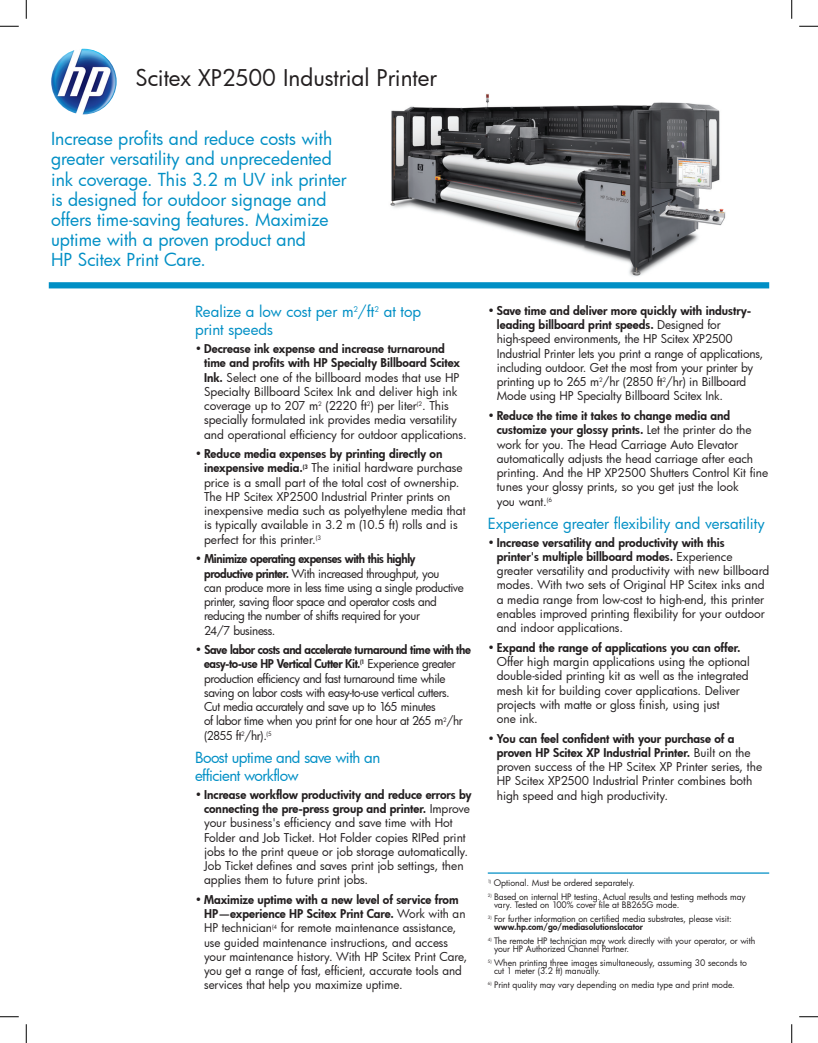
<style>
.page{position:relative;width:818px;height:1043px;background:#fff}
.page>*{position:absolute;margin:0;border:0;box-sizing:border-box;transform-origin:0 0}
.t1{font:22.5px "Futura Bk";letter-spacing:-.005em;color:#231f20}
.t2{font:17.5px/20px "Futura Bk";color:#008fc5}
.t3{font:15px/18px "Futura Bk";letter-spacing:-.01em;color:#008fc5}
.t4{font:15px/18px "Futura Bk";letter-spacing:-.035em;color:#008fc5}
.t5{font:11.88px/14.2px "Futura Bk";letter-spacing:-.005em;color:#231f20}
.t6{font:11.88px/14.2px "Futura Hv";color:#231f20}
.t7{font:11.88px/14.2px "Futura Bk";letter-spacing:-.035em;color:#231f20}
.t8{font:11.88px/14.2px "Futura Bk";letter-spacing:-.03em;color:#231f20}
.t9{font:11.88px/14.2px "Futura Hv";letter-spacing:-.03em;color:#231f20;text-align:center}
.t10{font:8.75px/8.8px "Futura Bk";color:#231f20}
.t11{font:8.75px "Futura Hv";color:#231f20}
.s1{font-family:"Futura Bk"}
.s2{font-family:"Futura Hv"}
.s3{font-family:"HP Futura"}
</style>
<div class="page">
<img style="left:390px;top:93px;width:336px;height:184px">
<img style="left:51px;top:49px;width:66px;height:65px;border-radius:33px">
<hr style="left:488px;top:872px;width:281px;height:1px;background:#008fc5">
<div style="left:49px;top:282px;width:720px;height:6px;background:#008fc5"></div>
<svg style="left:0;top:25px;width:19px;height:2px"></svg>
<svg style="left:799px;top:25px;width:19px;height:2px"></svg>
<svg style="left:0;top:1016px;width:19px;height:1px"></svg>
<svg style="left:799px;top:1016px;width:19px;height:1px"></svg>
<svg style="left:25px;top:0;width:2px;height:19px"></svg>
<svg style="left:25px;top:1024px;width:2px;height:18px"></svg>
<svg style="left:791px;top:0;width:1px;height:19px"></svg>
<svg style="left:791px;top:1024px;width:1px;height:18px"></svg>
<h1 class="t1" style="left:135px;top:62px;width:303px">Scitex XP2500 Industrial Printer</h1>
<p class="t2" style="left:51px;top:129px;width:297px">Increase profits and reduce costs with greater versatility and unprecedented ink coverage. This 3.2 m UV ink printer is designed for outdoor signage and offers time-saving features. Maximize uptime with a proven product and<br>HP Scitex Print Care.</p>
<p class="t3" style="left:195px;top:302px;width:228px">Realize a low cost per m<sup>2</sup>/ft<sup>2</sup> at top print speeds</p>
<p class="t6" style="left:204px;top:341px;width:257px;text-indent:-9px"><span class="s1">•</span> Decrease ink expense and increase turnaround time and profits with HP Specialty Billboard Scitex</p>
<p class="t5" style="left:204px;top:370px;width:264px"><span class="s2">Ink.</span> Select one of the billboard modes that use HP Specialty Billboard Scitex Ink and deliver high ink coverage up to 207 m<sup>2</sup> (2220 ft<sup>2</sup>) per liter<sup>(2</sup>. This specially formulated ink provides media versatility and operational efficiency for outdoor applications.</p>
<p class="t6" style="left:195px;top:446px;width:249px"><span class="s1">•</span> Reduce media expenses by printing directly on</p>
<p class="t5" style="left:204px;top:460px;width:263px"><span class="s2">inexpensive media.</span><sup>(3</sup> The initial hardware purchase price is a small part of the total cost of ownership.<br>The HP Scitex XP2500 Industrial Printer prints on inexpensive media such as polyethylene media that is typically available in 3.2 m (10.5 ft) rolls and is perfect for this printer.<sup>(3</sup></p>
<p class="t9" style="left:195px;top:551px;width:222px"><span class="s1">•</span> Minimize operating expenses with this highly</p>
<p class="t8" style="left:204px;top:566px;width:261px"><span class="s2">productive printer.</span> With increased throughput, you<br>can produce more in less time using a single productive printer, saving floor space and operator costs and reducing the number of shifts required for your<br>24/7 business.</p>
<p class="t9" style="left:195px;top:642px;width:277px"><span class="s1">•</span> Save labor costs and accelerate turnaround time with the easy-to-use HP Vertical Cutter Kit.<sup>(1</sup> <span class="s1">Experience greater</span></p>
<p class="t7" style="left:204px;top:671px;width:260px">production efficiency and fast turnaround time while saving on labor costs with easy-to-use vertical cutters.<br>Cut media accurately and save up to 165 minutes<br>of labor time when you print for one hour at 265 m<sup>2</sup>/hr (2855 ft<sup>2</sup>/hr).<sup>(5</sup></p>
<p class="t4" style="left:195px;top:748px;width:187px">Boost uptime and save with an efficient workflow</p>
<p class="t6" style="left:195px;top:787px;width:278px;text-align:center"><span class="s1">•</span> Increase workflow productivity and reduce errors by connecting the pre-press group and printer. <span class="s1">Improve</span></p>
<p class="t5" style="left:204px;top:815px;width:265px">your business<span class="s3">'</span>s efficiency and save time with Hot Folder and Job Ticket. Hot Folder copies RIPed print jobs to the print queue or job storage automatically.<br>Job Ticket defines and saves print job settings, then applies them to future print jobs.</p>
<p class="t6" style="left:204px;top:892px;width:263px;text-indent:-9px"><span class="s1">•</span> Maximize uptime with a new level of service from<br>HP—experience HP Scitex Print Care. <span class="s1">Work with an</span></p>
<p class="t5" style="left:204px;top:920px;width:265px">HP technician<sup>(4</sup> for remote maintenance assistance, use guided maintenance instructions, and access your maintenance history. With HP Scitex Print Care, you get a range of fast, efficient, accurate tools and services that help you maximize uptime.</p>
<p class="t6" style="left:497px;top:303px;width:255px;text-indent:-9px"><span class="s1">•</span> Save time and deliver more quickly with industry&shy;leading billboard print speeds. <span class="s1">Designed for</span></p>
<p class="t5" style="left:496px;top:332px;width:268px">high-speed environments, the HP Scitex XP2500<br>Industrial Printer lets you print a range of applications, including outdoor. Get the most from your printer by printing up to 265 m<sup>2</sup>/hr (2850 ft<sup>2</sup>/hr) in Billboard Mode using HP Specialty Billboard Scitex Ink.</p>
<p class="t6" style="left:497px;top:408px;width:256px;text-indent:-9px"><span class="s1">•</span> Reduce the time it takes to change media and customize your glossy prints. <span class="s1">Let the printer do the</span></p>
<p class="t5" style="left:497px;top:437px;width:273px">work for you. The Head Carriage Auto Elevator automatically adjusts the head carriage after each printing. And the HP XP2500 Shutters Control Kit fine tunes your glossy prints, so you get just the look<br>you want.<sup>(6</sup></p>
<p class="t3" style="left:488px;top:514px;width:279px">Experience greater flexibility and versatility</p>
<p class="t6" style="left:497px;top:535px;width:237px;text-indent:-9px"><span class="s1">•</span> Increase versatility and productivity with this printer's multiple billboard modes. <span class="s1">Experience</span></p>
<p class="t5" style="left:497px;top:563px;width:274px">greater versatility and productivity with new billboard modes. With two sets of Original HP Scitex inks and a media range from low-cost to high-end, this printer enables improved printing flexibility for your outdoor and indoor applications.</p>
<p class="t6" style="left:488px;top:640px;width:254px"><span class="s1">•</span> Expand the range of applications you can offer.</p>
<p class="t5" style="left:497px;top:654px;width:254px">Offer high margin applications using the optional double-sided printing kit as well as the integrated mesh kit for building cover applications. Deliver projects with matte or gloss finish, using just<br>one ink.</p>
<p class="t6" style="left:497px;top:731px;width:255px;text-indent:-9px"><span class="s1">•</span> You can feel confident with your purchase of a proven HP Scitex XP Industrial Printer. <span class="s1">Built on the</span></p>
<p class="t5" style="left:497px;top:759px;width:267px">proven success of the HP Scitex XP Printer series, the<br>HP Scitex XP2500 Industrial Printer combines both high speed and high productivity.</p>
<p class="t10" style="left:488px;top:878px;width:149px"><sup>1)</sup> Optional. Must be ordered separately.</p>
<p class="t10" style="left:494px;top:891px;width:253px;text-indent:-6px"><sup>2)</sup> Based on internal HP testing. Actual results and testing methods may vary. Tested on 100% cover file at BB265G mode.</p>
<p class="t10" style="left:488px;top:913px;width:245px"><sup>3)</sup> For further information on certified media substrates, please visit:</p>
<p class="t11" style="left:494px;top:921px;width:150px">www.hp.com/go/mediasolutionslocator</p>
<p class="t10" style="left:494px;top:935px;width:263px;text-indent:-6px"><sup>4)</sup> The remote HP technician may work directly with your operator, or with your HP Authorized Channel Partner.</p>
<p class="t10" style="left:494px;top:957px;width:254px;text-indent:-6px"><sup>5)</sup> When printing three images simultaneously, assuming 30 seconds to cut 1 meter (3.2 ft) manually.</p>
<p class="t10" style="left:488px;top:979px;width:248px"><sup>6)</sup> Print quality may vary depending on media type and print mode.</p>
</div>
